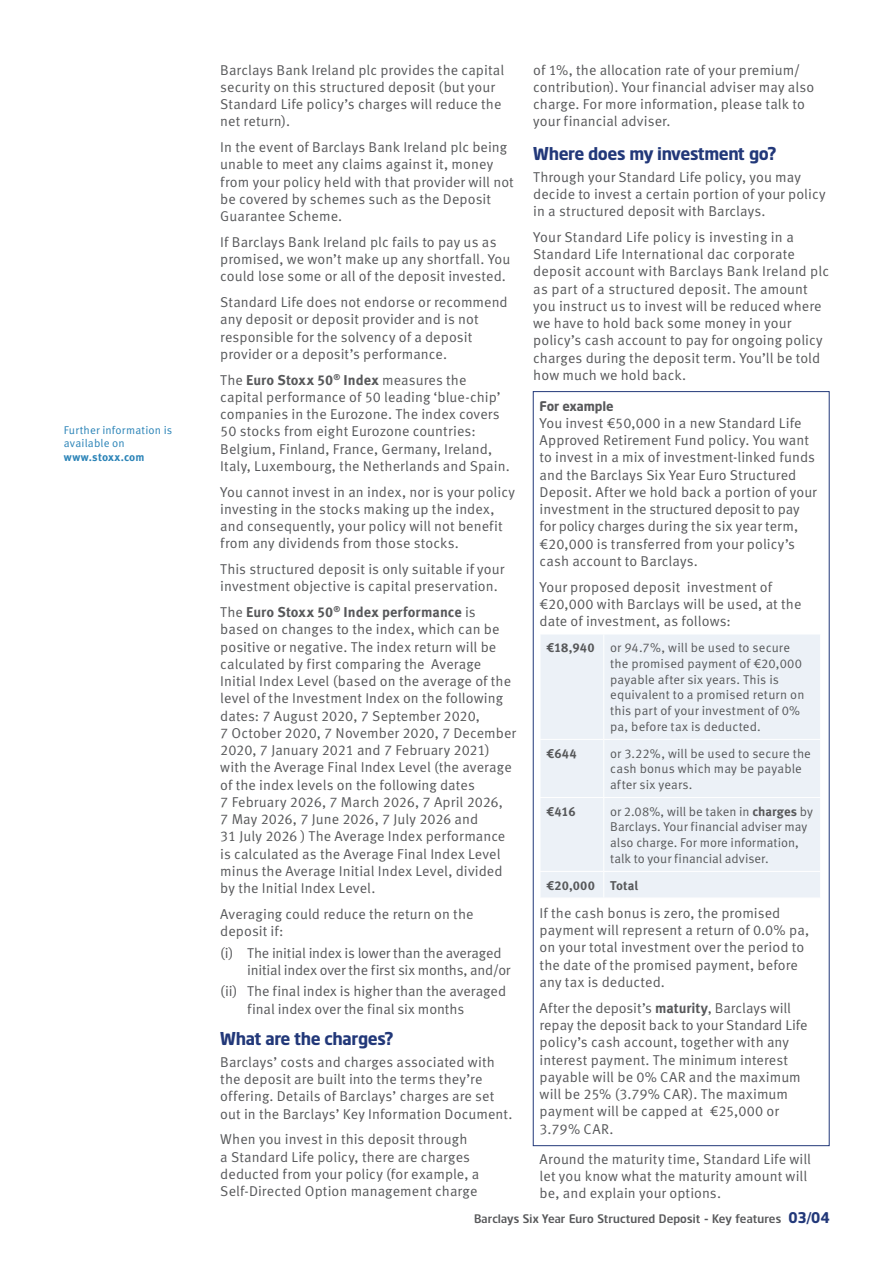
<style>
.page{position:relative;width:893px;height:1263px;background:#fff}
.page>*{position:absolute;margin:0;border:0;box-sizing:border-box;transform-origin:0 0}
.t1{font:700 18px "Standard Life";letter-spacing:-.02em;color:#223879}
.t2{font:14.25px/17.2px "Meta Standard Life Pro TF Norm";letter-spacing:.005em;color:#57585a}
.t3{font:14.25px/17.2px "Meta Standard Life Pro TF Norm";letter-spacing:-.015em;color:#57585a}
.t4{font:700 14.25px "Meta Standard Life Pro TF";letter-spacing:.005em;color:#57585a}
.t5{font:700 13.5px "Standard Life";color:#57585a}
.t6{font:12.75px/15.8px "Meta Standard Life Pro TF Norm";letter-spacing:.005em;color:#57585a}
.t7{font:700 12.75px "Meta Standard Life Pro TF";letter-spacing:.01em;color:#57585a}
.t8{font:12px "Standard Life";letter-spacing:.02em;color:#57585a}
.t9{font:11.25px/13.5px "Meta Standard Life Pro TF Norm";letter-spacing:.015em;color:#2a83b7}
.t10{font:700 11.25px "Meta Standard Life Pro TF";letter-spacing:.015em;color:#2a83b7}
.s1{font-family:"Meta Standard Life Pro TF Norm";font-weight:400}
.s2{font-family:"Meta Standard Life Pro TF";font-weight:700}
.s3{font-weight:700;font-size:15px;color:#223879}
</style>
<div class="page">
<div style="left:541px;top:635px;width:279px;height:262px;background:#ecf1f7"></div>
<hr style="left:603px;top:634px;width:1px;height:105px;background:#fff">
<hr style="left:540px;top:739px;width:64px;height:1px;background:#fff">
<hr style="left:604px;top:739px;width:217px;height:1px;background:#fff">
<hr style="left:603px;top:740px;width:1px;height:57px;background:#fff">
<hr style="left:540px;top:797px;width:64px;height:1px;background:#fff">
<hr style="left:604px;top:797px;width:217px;height:1px;background:#fff">
<hr style="left:603px;top:798px;width:1px;height:73px;background:#fff">
<hr style="left:540px;top:871px;width:64px;height:1px;background:#fff">
<hr style="left:604px;top:871px;width:217px;height:1px;background:#fff">
<svg style="left:603px;top:872px;width:1px;height:25px"></svg>
<p class="t9" style="left:64px;top:422px;width:110px">Further information is available on</p>
<p class="t10" style="left:64px;top:448px;width:82px">www.stoxx.com</p>
<p class="t2" style="left:220px;top:60px;width:285px">Barclays Bank Ireland plc provides the capital security on this structured deposit (but your Standard Life policy’s charges will reduce the net return).</p>
<p class="t2" style="left:220px;top:138px;width:295px">In the event of Barclays Bank Ireland plc being unable to meet any claims against it, money from your policy held with that provider will not be covered by schemes such as the Deposit Guarantee Scheme.</p>
<p class="t2" style="left:220px;top:232px;width:292px">If Barclays Bank Ireland plc fails to pay us as promised, we won’t make up any shortfall. You could lose some or all of the deposit invested.</p>
<p class="t2" style="left:220px;top:293px;width:289px">Standard Life does not endorse or recommend any deposit or deposit provider and is not responsible for the solvency of a deposit provider or a deposit’s performance.</p>
<p class="t4" style="left:220px;top:368px;width:248px"><span class="s1">The</span> Euro Stoxx 50<sup>®</sup> Index <span class="s1">measures the</span></p>
<p class="t2" style="left:220px;top:387px;width:291px">capital performance of 50 leading ‘blue-chip’ companies in the Eurozone. The index covers 50 stocks from eight Eurozone countries:<br>Belgium, Finland, France, Germany, Ireland, Italy, Luxembourg, the Netherlands and Spain.</p>
<p class="t2" style="left:220px;top:482px;width:296px">You cannot invest in an index, nor is your policy investing in the stocks making up the index, and consequently, your policy will not benefit from any dividends from those stocks.</p>
<p class="t2" style="left:220px;top:560px;width:286px">This structured deposit is only suitable if your investment objective is capital preservation.</p>
<p class="t4" style="left:220px;top:601px;width:257px"><span class="s1">The</span> Euro Stoxx 50<sup>®</sup> Index performance <span class="s1">is</span></p>
<p class="t2" style="left:220px;top:620px;width:297px">based on changes to the index, which can be positive or negative. The index return will be calculated by first comparing the Average Initial Index Level (based on the average of the level of the Investment Index on the following dates: 7 August 2020, 7 September 2020,<br>7 October 2020, 7 November 2020, 7 December 2020, 7 January 2021 and 7 February 2021) with the Average Final Index Level (the average of the index levels on the following dates<br>7 February 2026, 7 March 2026, 7 April 2026,<br>7 May 2026, 7 June 2026, 7 July 2026 and<br>31 July 2026 ) The Average Index performance is calculated as the Average Final Index Level minus the Average Initial Index Level, divided by the Initial Index Level.</p>
<p class="t2" style="left:220px;top:904px;width:255px">Averaging could reduce the return on the deposit if:</p>
<p class="t3" style="left:247px;top:943px;width:265px;text-indent:-27px">(i) The initial index is lower than the averaged initial index over the first six months, and/or</p>
<p class="t2" style="left:247px;top:982px;width:260px;text-indent:-27px">(ii) The final index is higher than the averaged final index over the final six months</p>
<p class="t1" style="left:220px;top:1027px;width:175px">What are the charges?</p>
<p class="t2" style="left:220px;top:1052px;width:294px">Barclays’ costs and charges associated with the deposit are built into the terms they’re offering. Details of Barclays’ charges are set out in the Barclays’ Key Information Document.</p>
<p class="t2" style="left:220px;top:1130px;width:261px">When you invest in this deposit through<br>a Standard Life policy, there are charges deducted from your policy (for example, a Self-Directed Option management charge</p>
<p class="t2" style="left:533px;top:60px;width:283px">of 1%, the allocation rate of your premium/ contribution). Your financial adviser may also charge. For more information, please talk to your financial adviser.</p>
<p class="t1" style="left:533px;top:142px;width:245px">Where does my investment go?</p>
<p class="t2" style="left:533px;top:167px;width:294px">Through your Standard Life policy, you may decide to invest a certain portion of your policy in a structured deposit with Barclays.</p>
<p class="t2" style="left:533px;top:227px;width:297px">Your Standard Life policy is investing in a Standard Life International dac corporate deposit account with Barclays Bank Ireland plc as part of a structured deposit. The amount you instruct us to invest will be reduced where we have to hold back some money in your policy’s cash account to pay for ongoing policy charges during the deposit term. You’ll be told how much we hold back.</p>
<p class="t5" style="left:540px;top:397px;width:76px">For example</p>
<p class="t2" style="left:540px;top:413px;width:279px">You invest €50,000 in a new Standard Life Approved Retirement Fund policy. You want to invest in a mix of investment-linked funds and the Barclays Six Year Euro Structured Deposit. After we hold back a portion of your investment in the structured deposit to pay for policy charges during the six year term, €20,000 is transferred from your policy’s cash account to Barclays.</p>
<p class="t2" style="left:540px;top:577px;width:263px">Your proposed deposit investment of €20,000 with Barclays will be used, at the date of investment, as follows:</p>
<p class="t6" style="left:610px;top:639px;width:196px;text-indent:-64px"><span class="s2">€18,940</span> or 94.7%, will be used to secure the promised payment of €20,000 payable after six years. This is equivalent to a promised return on this part of your investment of 0% pa, before tax is deducted.</p>
<p class="t7" style="left:546px;top:743px;width:32px">€644</p>
<p class="t6" style="left:610px;top:744px;width:202px">or 3.22%, will be used to secure the cash bonus which may be payable after six years.</p>
<p class="t7" style="left:546px;top:801px;width:31px">€416</p>
<p class="t6" style="left:610px;top:802px;width:204px">or 2.08%, will be taken in <span class="s2">charges</span> by Barclays. Your financial adviser may also charge. For more information, talk to your financial adviser.</p>
<p class="t7" style="left:546px;top:875px;width:93px">€20,000 Total</p>
<p class="t2" style="left:540px;top:903px;width:271px">If the cash bonus is zero, the promised payment will represent a return of 0.0% pa, on your total investment over the period to the date of the promised payment, before any tax is deducted.</p>
<p class="t2" style="left:540px;top:998px;width:269px">After the deposit’s <span class="s2">maturity</span>, Barclays will repay the deposit back to your Standard Life policy’s cash account, together with any interest payment. The minimum interest payable will be 0% CAR and the maximum will be 25% (3.79% CAR). The maximum payment will be capped at €25,000 or 3.79% CAR.</p>
<p class="t2" style="left:540px;top:1149px;width:273px">Around the maturity time, Standard Life will let you know what the maturity amount will be, and explain your options.</p>
<p class="t8" style="left:474px;top:1211px;width:357px">Barclays Six Year Euro Structured Deposit - Key features <span class="s3">03/04</span></p>
</div>
